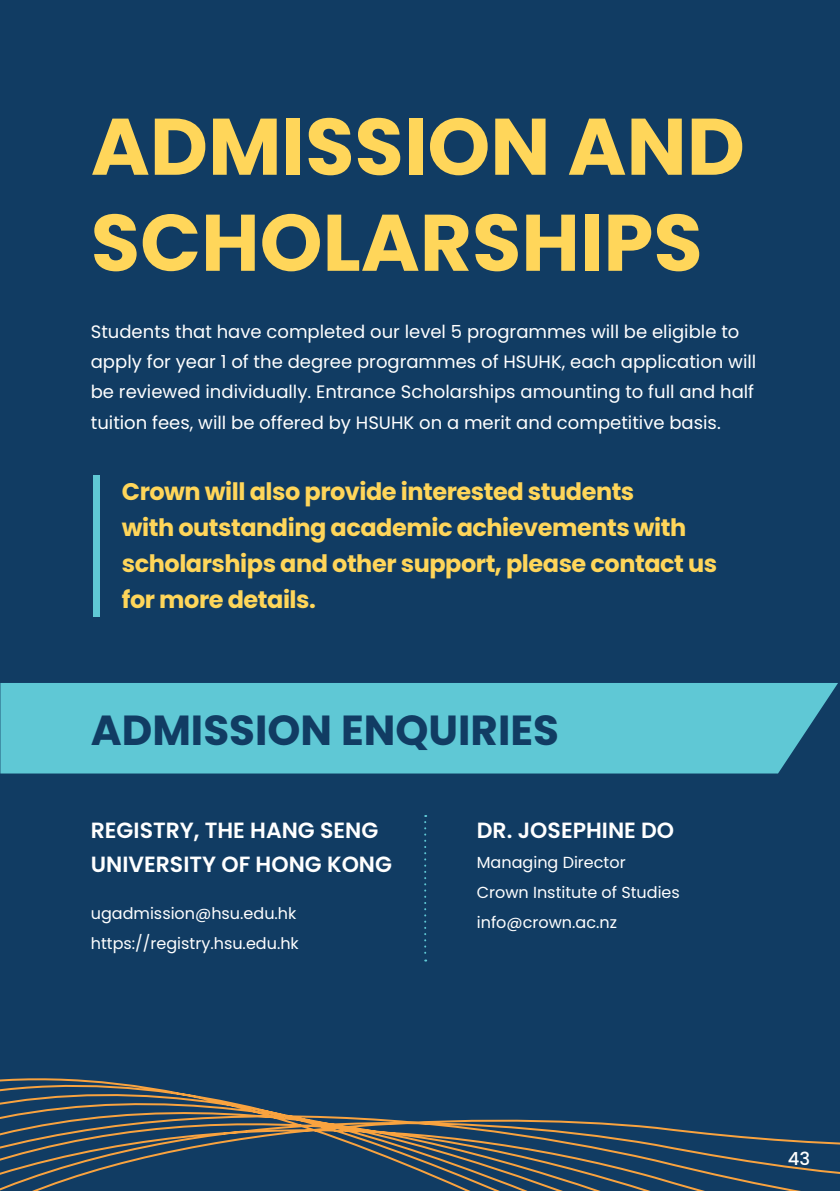
<style>
.page{position:relative;width:840px;height:1191px;background:#fff}
.page>*{position:absolute;margin:0;border:0;box-sizing:border-box;transform-origin:0 0}
.t1{font:700 80px/96px "Poppins";color:#ffd65a}
.t2{font:700 42px "Poppins";color:#113c63}
.t3{font:700 24px/36px "Poppins";letter-spacing:-.02em;color:#ffd65a}
.t4{font:600 22px/34px "Poppins";color:#fff}
.t5{font:18px/30px "Poppins";color:#fff}
.t6{font:500 18px "Poppins";color:#fff}
.t7{font:16px/30px "Poppins";color:#fff}
</style>
<div class="page">
<div style="left:0;top:0;width:839px;height:1191px;background:#113c63"></div>
<div style="left:0;top:683px;width:837px;height:90px;background:#5fc8d5"></div>
<svg style="left:0;top:946px;width:839px;height:245px"></svg>
<div style="left:93px;top:475px;width:7px;height:141px;background:#5fc8d5"></div>
<svg style="left:424px;top:815px;width:2px;height:146px"></svg>
<h1 class="t1" style="left:91px;top:99px;width:655px">ADMISSION AND<br>SCHOLARSHIPS</h1>
<p class="t5" style="left:91px;top:317px;width:666px">Students that have completed our level 5 programmes will be eligible to apply for year 1 of the degree programmes of HSUHK, each application will be reviewed individually. Entrance Scholarships amounting to full and half tuition fees, will be offered by HSUHK on a merit and competitive basis.</p>
<h3 class="t3" style="left:122px;top:474px;width:596px">Crown will also provide interested students<br>with outstanding academic achievements with scholarships and other support, please contact us for more details.</h3>
<h2 class="t2" style="left:91px;top:706px;width:469px">ADMISSION ENQUIRIES</h2>
<p class="t4" style="left:91px;top:813px;width:302px">REGISTRY, THE HANG SENG<br>UNIVERSITY OF HONG KONG</p>
<p class="t7" style="left:91px;top:898px;width:209px">ugadmission@hsu.edu.hk https://registry.hsu.edu.hk</p>
<p class="t4" style="left:476px;top:813px;width:199px">DR. JOSEPHINE DO</p>
<p class="t7" style="left:476px;top:847px;width:204px">Managing Director<br>Crown Institute of Studies info@crown.ac.nz</p>
<p class="t6" style="left:787px;top:1148px;width:24px">43</p>
</div>
